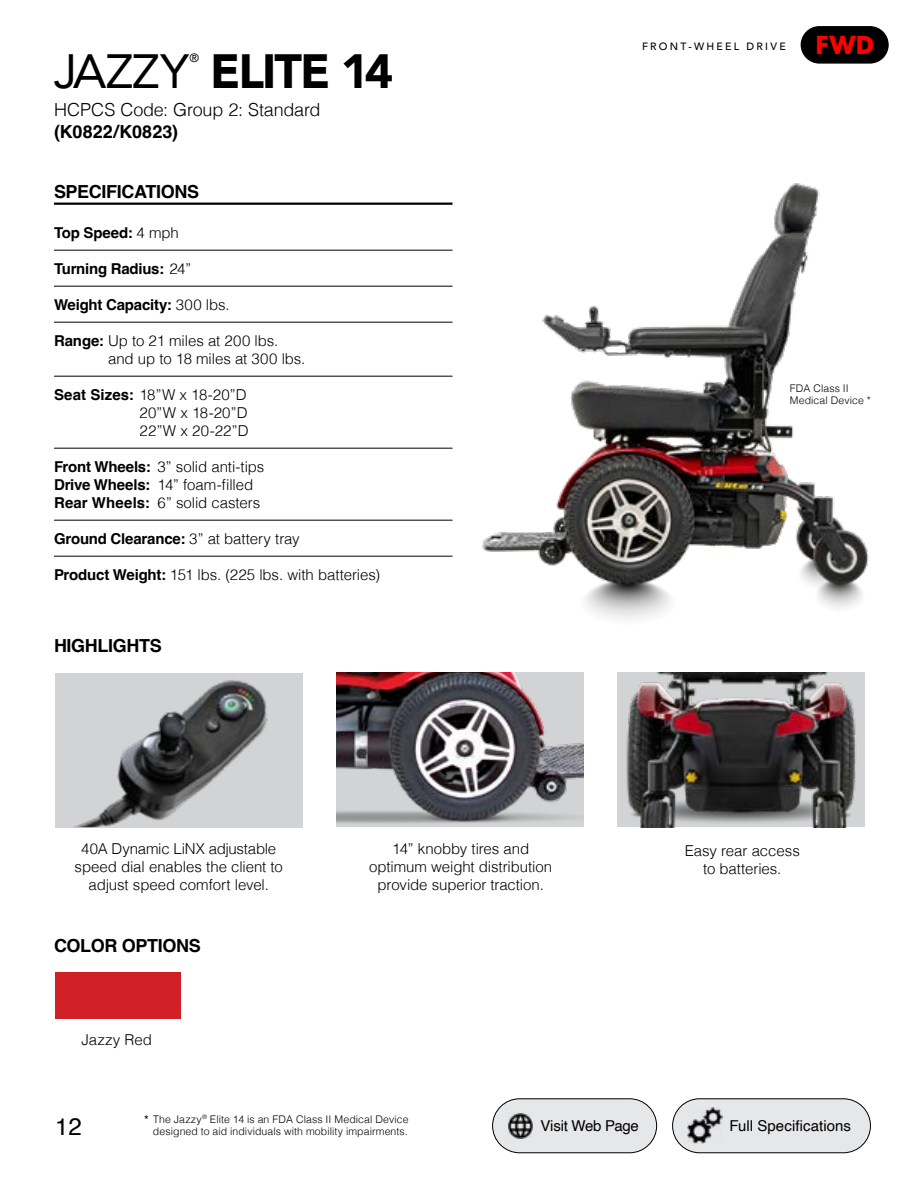
<style>
.page{position:relative;width:918px;height:1188px;background:#fff}
.page>*{position:absolute;margin:0;border:0;box-sizing:border-box;transform-origin:0 0}
.t1{font:900 48px "Avenir";letter-spacing:-.04em;color:#000}
.t2{font:700 24.3px "Futura";color:#f00}
.t3{font:24px "Helvetica";color:#000}
.t4{font:700 18px "Helvetica";letter-spacing:-.02em;color:#000}
.t5{font:300 18px "Helvetica";letter-spacing:-.01em;color:#000}
.t6{font:700 18px "Helvetica";letter-spacing:.005em;color:#000}
.t7{font:300 15px/18px "Helvetica";letter-spacing:-.005em;color:#000;text-align:center}
.t8{font:700 15px "Helvetica";letter-spacing:-.015em;color:#000}
.t9{font:300 15px/18px "Helvetica";letter-spacing:.015em;color:#000}
.t10{font:15px "Helvetica";letter-spacing:-.005em;color:#000}
.t11{font:12px "Avenir";color:#000}
.t12{font:300 10.5px/12.6px "Helvetica";letter-spacing:.01em;color:#000;text-align:right}
.t13{font:500 10.5px "Avenir LT Std";letter-spacing:.22em;color:#000}
.s1{font-weight:400}
.s2{font-weight:300}
.s3{font-weight:700}
.s4{font-weight:400;font-size:12px}
</style>
<div class="page">
<img style="left:482px;top:183px;width:387px;height:436px">
<hr style="left:54px;top:250px;width:399px;height:1px;background:#000">
<hr style="left:54px;top:203px;width:399px;height:2px;background:#000">
<hr style="left:54px;top:286px;width:399px;height:1px;background:#000">
<hr style="left:54px;top:322px;width:399px;height:1px;background:#000">
<hr style="left:54px;top:376px;width:399px;height:1px;background:#000">
<hr style="left:54px;top:448px;width:399px;height:1px;background:#000">
<hr style="left:54px;top:520px;width:399px;height:1px;background:#000">
<hr style="left:54px;top:556px;width:399px;height:1px;background:#000">
<div style="left:801px;top:26px;width:88px;height:38px;background:#000;border-radius:19px"></div>
<div style="left:55px;top:973px;width:126px;height:46px;background:#d12027"></div>
<img style="left:336px;top:673px;width:247px;height:154px">
<div style="left:618px;top:673px;width:247px;height:154px;background:#d1d3d4"></div>
<img style="left:626px;top:673px;width:231px;height:154px">
<div style="left:493px;top:1099px;width:164px;height:54px;background:#e6e7e8;border-radius:27px"></div>
<div style="left:492px;top:1098px;width:165px;height:55px;border:1px solid #000;border-radius:27px"></div>
<img style="left:508px;top:1114px;width:25px;height:24px">
<div style="left:673px;top:1099px;width:197px;height:54px;background:#e6e7e8;border-radius:27px"></div>
<div style="left:672px;top:1098px;width:199px;height:55px;border:1px solid #000;border-radius:27px"></div>
<img style="left:688px;top:1107px;width:35px;height:36px">
<div style="left:55px;top:673px;width:247px;height:154px;background:#d1d3d4"></div>
<img style="left:74px;top:680px;width:194px;height:147px">
<p class="t11" style="left:190px;top:49px;width:11px">®</p>
<h1 class="t1" style="left:54px;top:30px;width:341px"><span class="s1">JAZZY</span> ELITE 14</h1>
<p class="t5" style="left:54px;top:95px;width:268px">HCPCS Code: Group 2: Standard</p>
<p class="t6" style="left:54px;top:121px;width:126px">(K0822/K0823)</p>
<p class="t4" style="left:54px;top:181px;width:147px">SPECIFICATIONS</p>
<p class="t8" style="left:54px;top:223px;width:126px">Top Speed: <span class="s2">4 mph</span></p>
<p class="t8" style="left:54px;top:259px;width:139px">Turning Radius: <span class="s2">24”</span></p>
<p class="t8" style="left:54px;top:295px;width:177px">Weight Capacity: <span class="s2">300 lbs.</span></p>
<p class="t7" style="left:108px;top:330px;width:199px;text-align:left;text-indent:-54px"><span class="s3">Range:</span> Up to 21 miles at 200 lbs. and up to 18 miles at 300 lbs.</p>
<p class="t9" style="left:140px;top:384px;width:111px;text-indent:-85px"><span class="s3">Seat Sizes:</span> 18”W x 18-20”D<br>20”W x 18-20”D<br>22”W x 20-22”D</p>
<p class="t7" style="left:54px;top:456px;width:212px;text-align:left"><span class="s3">Front Wheels:</span> 3” solid anti-tips<br><span class="s3">Drive Wheels:</span> 14” foam-filled<br><span class="s3">Rear Wheels:</span> 6” solid casters</p>
<p class="t8" style="left:54px;top:529px;width:247px">Ground Clearance: <span class="s2">3” at battery tray</span></p>
<p class="t7" style="left:54px;top:564px;width:328px"><span class="s3">Product Weight:</span> 151 lbs. (225 lbs. with batteries)</p>
<p class="t4" style="left:54px;top:635px;width:109px">HIGHLIGHTS</p>
<p class="t7" style="left:75px;top:839px;width:210px">40A Dynamic LiNX adjustable speed dial enables the client to adjust speed comfort level.</p>
<p class="t7" style="left:369px;top:839px;width:185px">14” knobby tires and optimum weight distribution provide superior traction.</p>
<p class="t4" style="left:54px;top:935px;width:148px">COLOR OPTIONS</p>
<p class="t7" style="left:81px;top:1029px;width:72px">Jazzy Red</p>
<p class="t13" style="left:642px;top:41px;width:145px">FRONT-WHEEL DRIVE</p>
<h2 class="t2" style="left:816px;top:28px;width:60px">FWD</h2>
<p class="t12" style="left:790px;top:381px;width:83px;text-align:left">FDA Class II<br>Medical Device *</p>
<p class="t7" style="left:685px;top:840px;width:117px">Easy rear access to batteries.</p>
<h3 class="t3" style="left:55px;top:1108px;width:28px">12</h3>
<p class="t12" style="left:144px;top:1112px;width:266px"><span class="s4">*</span> The Jazzy<sup>®</sup> Elite 14 is an FDA Class II Medical Device designed to aid individuals with mobility impairments.</p>
<p class="t10" style="left:540px;top:1114px;width:100px">Visit Web Page</p>
<p class="t10" style="left:729px;top:1114px;width:123px">Full Specifications</p>
</div>
